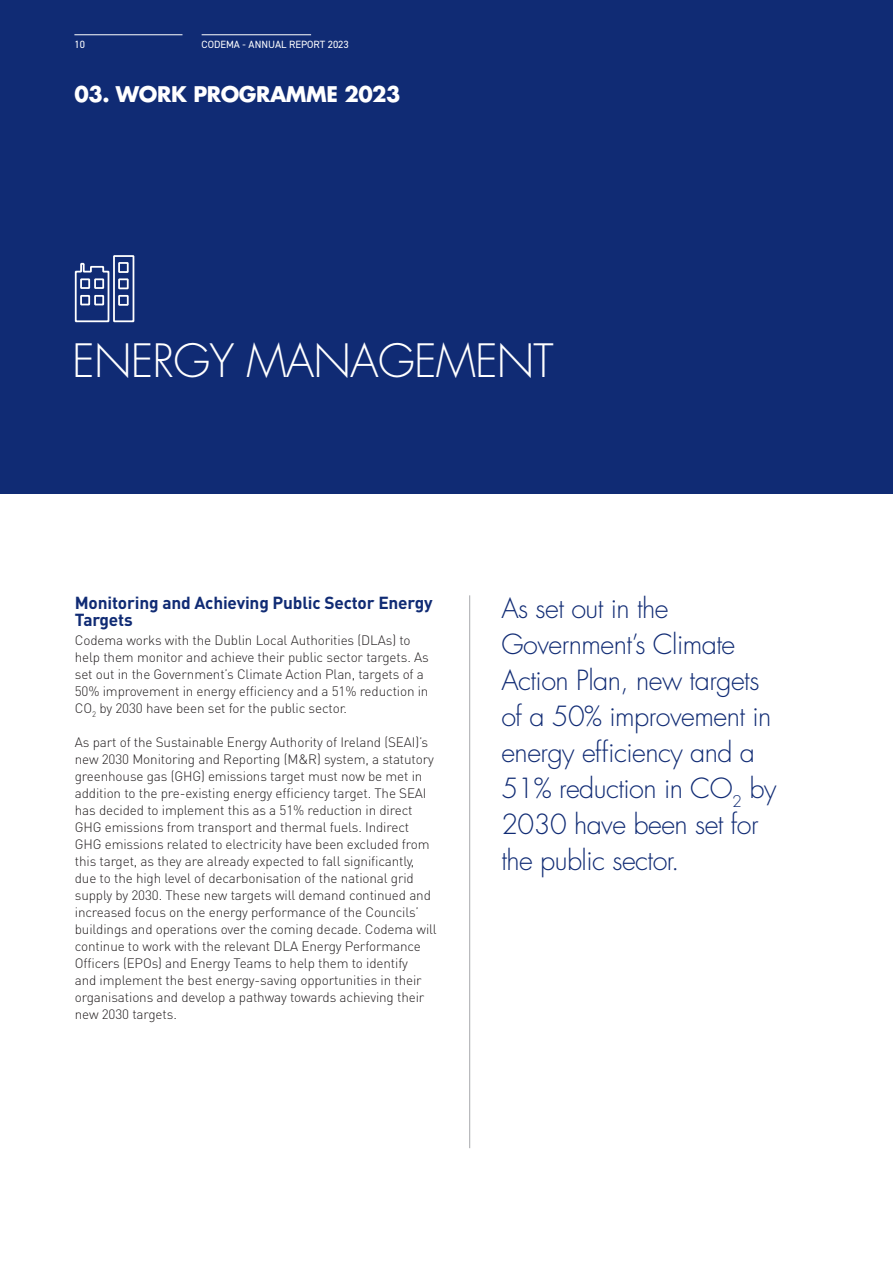
<style>
.page{position:relative;width:893px;height:1263px;background:#fff}
.page>*{position:absolute;margin:0;border:0;box-sizing:border-box;transform-origin:0 0}
.t1{font:300 44.7px "Futura Std";letter-spacing:-.02em;color:#fff}
.t2{font:300 27px/36px "Futura Std";letter-spacing:-.02em;color:#102b74}
.t3{font:700 21px "Futura Std";letter-spacing:-.02em;color:#fff}
.t4{font:700 17.25px/17px "DIN Pro";letter-spacing:-.01em;color:#102b74}
.t5{font:300 13.5px/17px "DIN Pro";letter-spacing:-.01em;color:#231f20}
.t6{font:10.5px "DIN2014";color:#fff}
</style>
<div class="page">
<div style="left:0;top:0;width:893px;height:493px;background:#102b74"></div>
<hr style="left:469px;top:595px;width:1px;height:553px;background:#a8a9ad">
<svg style="left:74px;top:255px;width:61px;height:68px"></svg>
<hr style="left:74px;top:34px;width:108px;height:1px;background:#fff">
<hr style="left:202px;top:34px;width:109px;height:1px;background:#fff">
<p class="t6" style="left:74px;top:38px;width:12px">10</p>
<p class="t6" style="left:202px;top:38px;width:149px">CODEMA - ANNUAL REPORT 2023</p>
<h3 class="t3" style="left:74px;top:81px;width:328px">03. WORK PROGRAMME 2023</h3>
<h1 class="t1" style="left:72px;top:334px;width:483px">ENERGY MANAGEMENT</h1>
<p class="t4" style="left:75px;top:593px;width:359px">Monitoring and Achieving Public Sector Energy<br>Targets</p>
<p class="t5" style="left:75px;top:631px;width:355px">Codema works with the Dublin Local Authorities (DLAs) to help them monitor and achieve their public sector targets. As set out in the Government’s Climate Action Plan, targets of a 50% improvement in energy efficiency and a 51% reduction in CO<sub>2</sub> by 2030 have been set for the public sector.</p>
<p class="t5" style="left:75px;top:733px;width:363px">As part of the Sustainable Energy Authority of Ireland (SEAI)’s new 2030 Monitoring and Reporting (M&amp;R) system, a statutory greenhouse gas (GHG) emissions target must now be met in addition to the pre-existing energy efficiency target. The SEAI has decided to implement this as a 51% reduction in direct GHG emissions from transport and thermal fuels. Indirect GHG emissions related to electricity have been excluded from this target, as they are already expected to fall significantly, due to the high level of decarbonisation of the national grid supply by 2030. These new targets will demand continued and increased focus on the energy performance of the Councils’ buildings and operations over the coming decade. Codema will continue to work with the relevant DLA Energy Performance Officers (EPOs) and Energy Teams to help them to identify<br>and implement the best energy-saving opportunities in their organisations and develop a pathway towards achieving their new 2030 targets.</p>
<h2 class="t2" style="left:501px;top:591px;width:277px">As set out in the<br>Government’s Climate<br>Action Plan, new targets of a 50% improvement in energy efficiency and a<br>51% reduction in CO<sub>2</sub> by<br>2030 have been set for the public sector.</h2>
</div>
